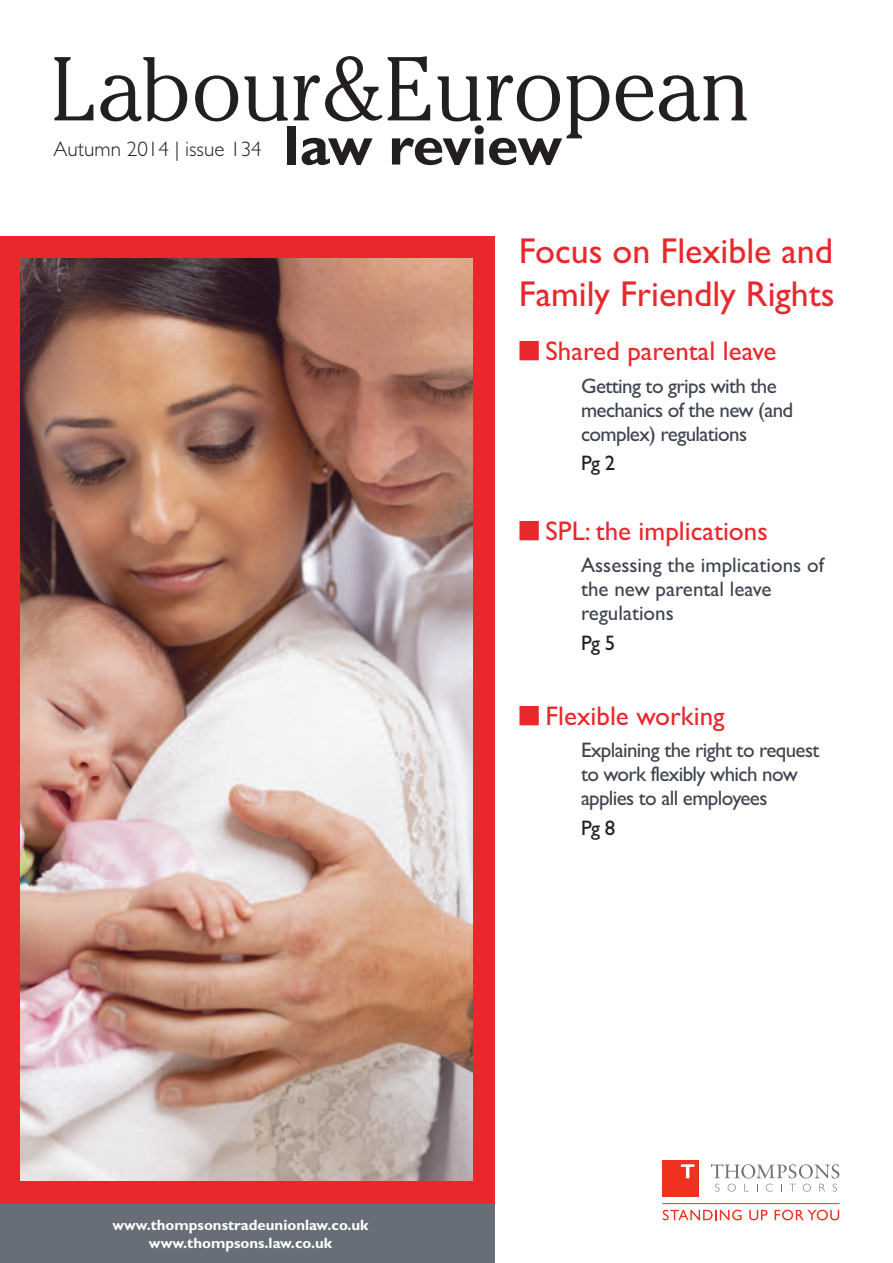
<style>
.page{position:relative;width:893px;height:1263px;background:#fff}
.page>*{position:absolute;margin:0;border:0;box-sizing:border-box;transform-origin:0 0}
.t1{font:300 89.55px "Cheltenham IT Cby BT";color:#231f20}
.t2{font:700 56.7px "Gill Sans";letter-spacing:-.015em;color:#231f20}
.t3{font:36px/43.2px "Gill Sans";color:#e9282d}
.t4{font:27px "Gill Sans";color:#e9282d}
.t5{font:21px/24px "Gill Sans";letter-spacing:-.03em;color:#3e444f}
.t6{font:21px/24px "Gill Sans";letter-spacing:-.03em;color:#3e444f}
.t7{font:21px/24px "Gill Sans";color:#3e444f}
.t8{font:300 21px "Gill Sans";color:#231f20}
.t9{font:21px "Gill Sans";color:#231f20}
.t10{font:700 15px/18px "Gill Sans";color:#fff;text-align:center}
</style>
<div class="page">
<svg style="left:711px;top:1164px;width:128px;height:14px"></svg>
<svg style="left:715px;top:1184px;width:4px;height:7px"></svg>
<svg style="left:728px;top:1184px;width:8px;height:7px"></svg>
<svg style="left:766px;top:1184px;width:7px;height:7px"></svg>
<svg style="left:789px;top:1184px;width:7px;height:7px"></svg>
<svg style="left:803px;top:1184px;width:8px;height:7px"></svg>
<svg style="left:819px;top:1184px;width:6px;height:7px"></svg>
<svg style="left:833px;top:1184px;width:4px;height:7px"></svg>
<div style="left:662px;top:1160px;width:37px;height:36px;background:#ef3122"></div>
<svg style="left:681px;top:1164px;width:13px;height:14px"></svg>
<hr style="left:662px;top:1203px;width:177px;height:1px;background:#ef3122">
<svg style="left:663px;top:1210px;width:79px;height:10px"></svg>
<svg style="left:749px;top:1210px;width:18px;height:10px"></svg>
<svg style="left:775px;top:1210px;width:64px;height:10px"></svg>
<div style="left:0;top:237px;width:495px;height:1026px;background:#e9282d"></div>
<img style="left:21px;top:258px;width:451px;height:922px">
<div style="left:0;top:1204px;width:495px;height:59px;background:#686e78"></div>
<h1 class="t1" style="left:50px;top:57px;width:701px">Labour&amp;European</h1>
<p class="t8" style="left:54px;top:137px;width:210px">Autumn 2014 | issue 134</p>
<h2 class="t2" style="left:284px;top:111px;width:279px">law review</h2>
<h3 class="t3" style="left:519px;top:229px;width:318px">Focus on Flexible and<br>Family Friendly Rights</h3>
<p class="t4" style="left:519px;top:335px;width:259px">■ Shared parental leave</p>
<p class="t6" style="left:581px;top:373px;width:214px">Getting to grips with the mechanics of the new (and complex) regulations</p>
<p class="t9" style="left:581px;top:451px;width:36px">Pg 2</p>
<p class="t4" style="left:519px;top:515px;width:250px">■ SPL: the implications</p>
<p class="t7" style="left:581px;top:553px;width:244px">Assessing the implications of the new parental leave regulations</p>
<p class="t9" style="left:581px;top:630px;width:36px">Pg 5</p>
<p class="t4" style="left:519px;top:700px;width:207px">■ Flexible working</p>
<p class="t5" style="left:581px;top:738px;width:240px">Explaining the right to request to work flexibly which now applies to all employees</p>
<p class="t9" style="left:581px;top:815px;width:36px">Pg 8</p>
<p class="t10" style="left:112px;top:1216px;width:258px">www.thompsonstradeunionlaw.co.uk www.thompsons.law.co.uk</p>
</div>
